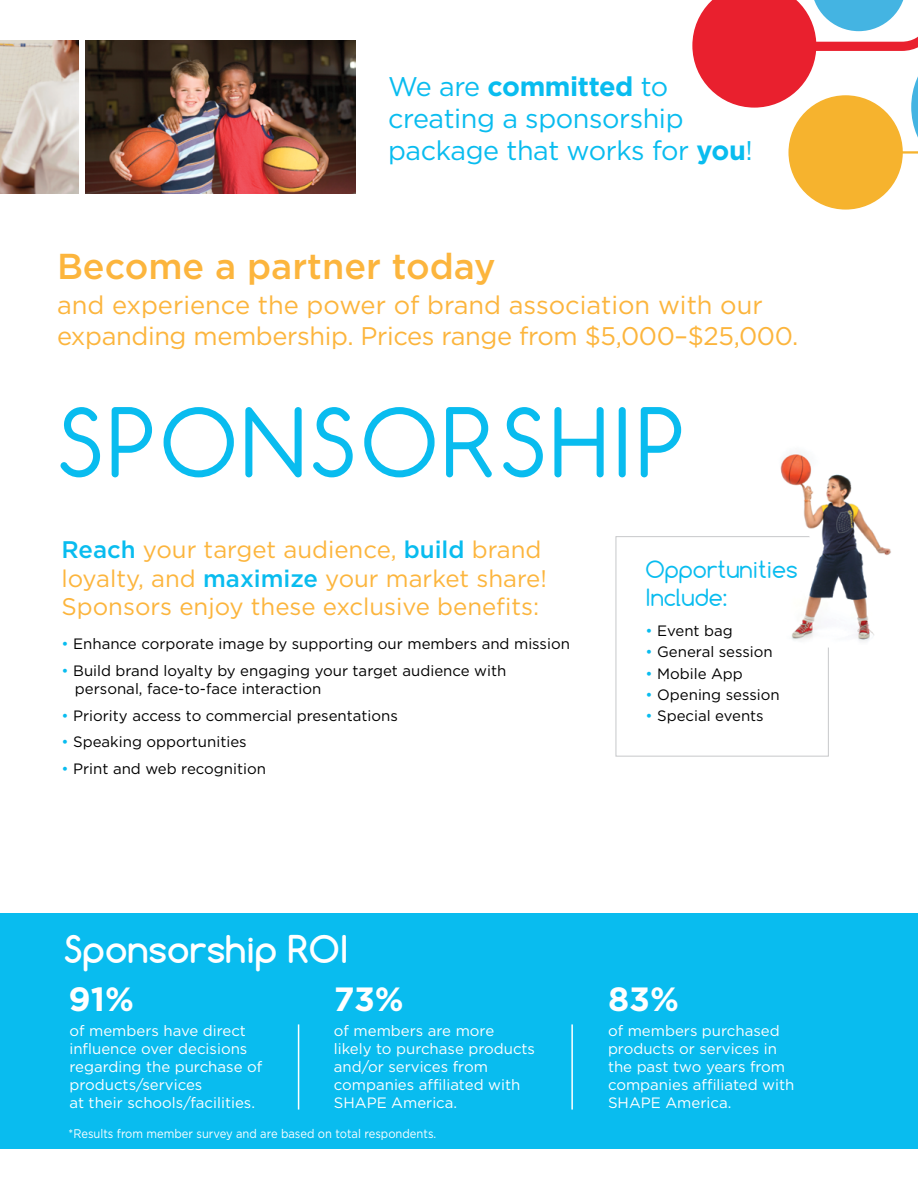
<style>
.page{position:relative;width:918px;height:1188px;background:#fff}
.page>*{position:absolute;margin:0;border:0;box-sizing:border-box;transform-origin:0 0}
.t1{font:90px "Comfortaa";letter-spacing:.05em;color:#09bcef}
.t2{font:500 36px "Gotham";color:#fcb53d}
.t3{font:700 36px "Comfortaa";color:#fff}
.t4{font:700 33.6px "Gotham";color:#fff}
.t5{font:27px/32.4px "Gotham";letter-spacing:-.015em;color:#09bcef}
.t6{font:25.5px/30.6px "Gotham";letter-spacing:-.015em;color:#fcb53d}
.t7{font:24px/28.8px "Gotham";color:#fcb53d}
.t8{font:22.5px/27.5px "Comfortaa";color:#09bcef}
.t9{font:15px/18px "Gotham";color:#fff}
.t10{font:15px/18px "Gotham";color:#000}
.t11{font:12.45px "Gotham";color:#fff;scale:.9 1}
.s1{font-weight:700}
.s2{font-weight:500;color:#09bcef}
.s3{color:#09bcef}
</style>
<div class="page">
<div style="left:0;top:913px;width:918px;height:235px;background:#09bcef"></div>
<hr style="left:917px;top:913px;width:1px;height:235px;background:#fcb53d">
<hr style="left:0;top:913px;width:1px;height:235px;background:#fcb53d">
<img style="left:0;top:40px;width:79px;height:153px">
<img style="left:86px;top:40px;width:269px;height:153px">
<hr style="left:298px;top:1024px;width:1px;height:86px;background:#fff">
<hr style="left:571px;top:1024px;width:2px;height:86px;background:#fff">
<div style="left:616px;top:536px;width:213px;height:221px;border:1px solid #c7c8ca"></div>
<img style="left:775px;top:454px;width:116px;height:194px">
<svg style="left:692px;top:0;width:226px;height:210px"></svg>
<h3 class="t5" style="left:388px;top:69px;width:366px">We are <span class="s1">committed</span> to creating a sponsorship package that works for <span class="s1">you</span>!</h3>
<h2 class="t2" style="left:57px;top:243px;width:440px">Become a partner today</h2>
<h3 class="t6" style="left:57px;top:289px;width:743px">and experience the power of brand association with our expanding membership. Prices range from $5,000–$25,000.</h3>
<h1 class="t1" style="left:57px;top:386px;width:629px">SPONSORSHIP</h1>
<h3 class="t7" style="left:62px;top:534px;width:487px"><span class="s2">Reach</span> your target audience, <span class="s2">build</span> brand loyalty, and <span class="s2">maximize</span> your market share! sponsors enjoy these exclusive benefits:</h3>
<p class="t10" style="left:62px;top:635px;width:510px"><span class="s3">•</span> enhance corporate image by supporting our members and mission</p>
<p class="t10" style="left:75px;top:661px;width:433px;text-indent:-13px"><span class="s3">•</span> Build brand loyalty by engaging your target audience with personal, face-to-face interaction</p>
<p class="t10" style="left:62px;top:706px;width:338px"><span class="s3">•</span> Priority access to commercial presentations</p>
<p class="t10" style="left:62px;top:733px;width:187px"><span class="s3">•</span> speaking opportunities</p>
<p class="t10" style="left:62px;top:759px;width:206px"><span class="s3">•</span> Print and web recognition</p>
<h3 class="t8" style="left:646px;top:556px;width:154px">Opportunities<br>Include:</h3>
<p class="t10" style="left:646px;top:621px;width:89px"><span class="s3">•</span> event bag</p>
<p class="t10" style="left:646px;top:643px;width:129px"><span class="s3">•</span> General session</p>
<p class="t10" style="left:646px;top:664px;width:99px"><span class="s3">•</span> mobile App</p>
<p class="t10" style="left:646px;top:685px;width:136px"><span class="s3">•</span> opening session</p>
<p class="t10" style="left:646px;top:706px;width:120px"><span class="s3">•</span> special events</p>
<h2 class="t3" style="left:64px;top:926px;width:286px">Sponsorship ROI</h2>
<h3 class="t4" style="left:69px;top:977px;width:67px">91%</h3>
<p class="t9" style="left:69px;top:1021px;width:194px">of members have direct influence over decisions regarding the purchase of products/services<br>at their schools/facilities.</p>
<h3 class="t4" style="left:334px;top:977px;width:71px">73%</h3>
<p class="t9" style="left:334px;top:1022px;width:203px">of members are more likely to purchase products and/or services from companies affiliated with shAPe America.</p>
<p class="t11" style="left:69px;top:1126px;width:410px">*Results from member survey and are based on total respondents.</p>
<h3 class="t4" style="left:608px;top:977px;width:72px">83%</h3>
<p class="t9" style="left:608px;top:1022px;width:188px">of members purchased products or services in the past two years from companies affiliated with shAPe America.</p>
</div>
